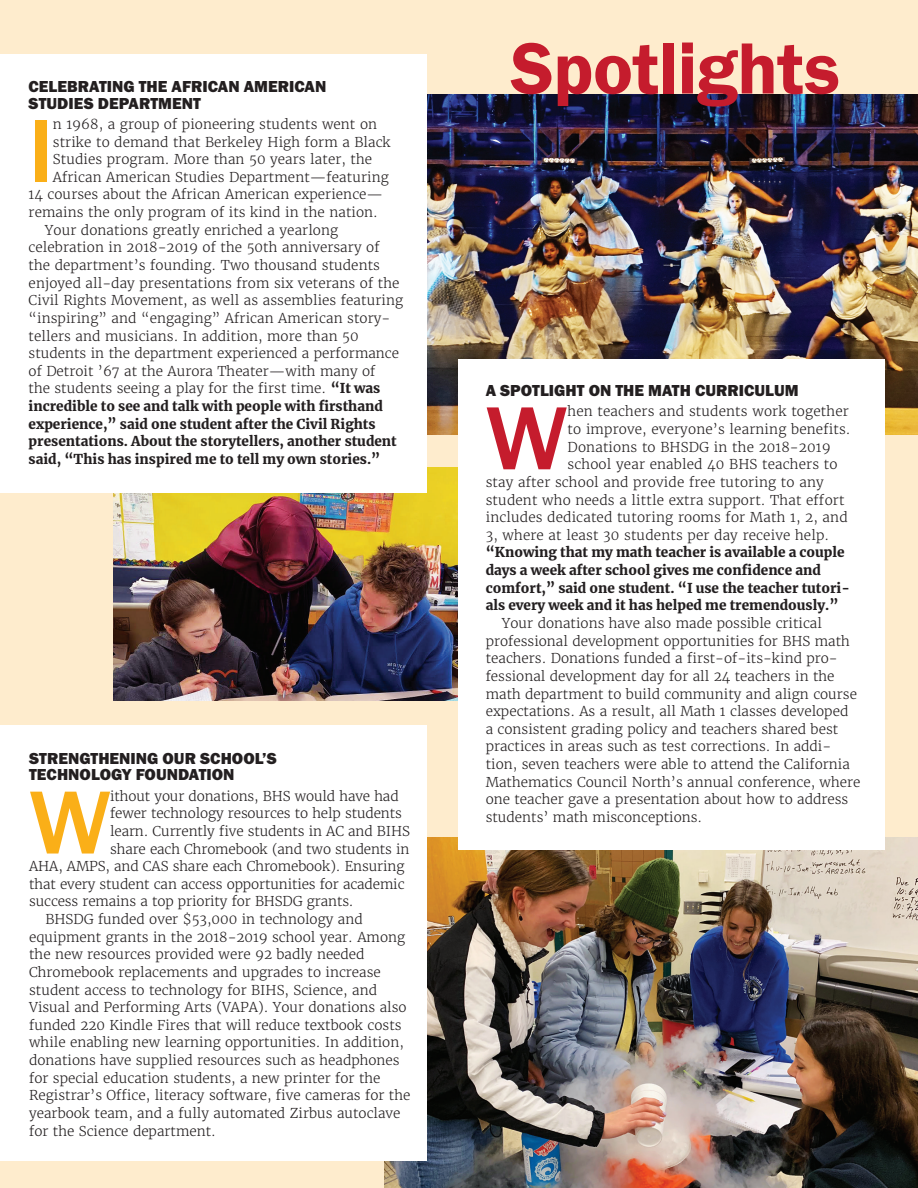
<style>
.page{position:relative;width:918px;height:1188px;background:#feeccd}
.page>*{position:absolute;margin:0;border:0;box-sizing:border-box;transform-origin:0 0}
.t1{font:500 92.7px "Franklin Gothic URW";color:#faaf18}
.t2{font:500 92.7px "Franklin Gothic URW";color:#c51c2d}
.t3{font:75px "Franklin Gothic URW Dem";letter-spacing:-.01em;color:#c51c2d}
.t4{font:16.5px/16.5px "Franklin Gothic URW Hea";color:#231f20}
.t5{font:300 13.5px/17.7px "Merriweather";color:#231f20}
.t6{font:900 13.5px/17.7px "Merriweather";color:#231f20}
.s1{font-weight:900}
</style>
<div class="page">
<img style="left:113px;top:467px;width:345px;height:234px">
<img style="left:384px;top:838px;width:534px;height:350px">
<img style="left:427px;top:94px;width:491px;height:340px">
<div style="left:458px;top:360px;width:427px;height:490px;background:#fff"></div>
<div style="left:0;top:726px;width:427px;height:435px;background:#fff"></div>
<div style="left:0;top:54px;width:427px;height:438px;background:#fff"></div>
<p class="t4" style="left:29px;top:78px;width:299px">CELEBRATING THE AFRICAN AMERICAN<br>STUDIES DEPARTMENT</p>
<h1 class="t1" style="left:29px;top:94px;width:26px">I</h1>
<p class="t5" style="left:53px;top:115px;width:326px">n 1968, a group of pioneering students went on</p>
<p class="t5" style="left:53px;top:133px;width:339px">strike to demand that Berkeley High form a Black</p>
<p class="t5" style="left:53px;top:151px;width:321px">Studies program. More than 50 years later, the</p>
<p class="t5" style="left:53px;top:168px;width:337px">African American Studies Department—featuring</p>
<p class="t5" style="left:29px;top:186px;width:356px">14 courses about the African American experience—</p>
<p class="t5" style="left:29px;top:203px;width:351px">remains the only program of its kind in the nation.</p>
<p class="t5" style="left:45px;top:221px;width:295px">Your donations greatly enriched a yearlong</p>
<p class="t5" style="left:29px;top:239px;width:353px">celebration in 2018-2019 of the 50th anniversary of</p>
<p class="t5" style="left:29px;top:256px;width:353px">the department’s founding. Two thousand students</p>
<p class="t5" style="left:29px;top:274px;width:372px">enjoyed all-day presentations from six veterans of the</p>
<p class="t5" style="left:29px;top:292px;width:376px">Civil Rights Movement, as well as assemblies featuring</p>
<p class="t5" style="left:29px;top:309px;width:363px">“inspiring” and “engaging” African American story-</p>
<p class="t5" style="left:29px;top:327px;width:332px">tellers and musicians. In addition, more than 50</p>
<p class="t5" style="left:29px;top:345px;width:372px">students in the department experienced a performance</p>
<p class="t5" style="left:29px;top:362px;width:348px">of Detroit ’67 at the Aurora Theater—with many of</p>
<p class="t5" style="left:29px;top:380px;width:353px">the students seeing a play for the first time. <span class="s1">“It was</span></p>
<p class="t6" style="left:29px;top:397px;width:356px">incredible to see and talk with people with firsthand</p>
<p class="t6" style="left:29px;top:415px;width:348px">experience,” said one student after the Civil Rights</p>
<p class="t6" style="left:29px;top:432px;width:370px">presentations. About the storytellers, another student</p>
<p class="t6" style="left:29px;top:450px;width:353px">said, “This has inspired me to tell my own stories.”</p>
<p class="t4" style="left:29px;top:749px;width:249px">STRENGTHENING OUR SCHOOL’S<br>TECHNOLOGY FOUNDATION</p>
<h1 class="t1" style="left:29px;top:765px;width:83px">W</h1>
<p class="t5" style="left:110px;top:787px;width:290px">ithout your donations, BHS would have had</p>
<p class="t5" style="left:110px;top:805px;width:293px">fewer technology resources to help students</p>
<p class="t5" style="left:110px;top:822px;width:301px">learn. Currently five students in AC and BIHS</p>
<p class="t5" style="left:110px;top:840px;width:301px">share each Chromebook (and two students in</p>
<p class="t5" style="left:29px;top:858px;width:377px">AHA, AMPS, and CAS share each Chromebook). Ensuring</p>
<p class="t5" style="left:29px;top:875px;width:377px">that every student can access opportunities for academic</p>
<p class="t5" style="left:29px;top:893px;width:326px">success remains a top priority for BHSDG grants.</p>
<p class="t5" style="left:45px;top:910px;width:319px">BHSDG funded over $53,000 in technology and</p>
<p class="t5" style="left:29px;top:928px;width:378px">equipment grants in the 2018-2019 school year. Among</p>
<p class="t5" style="left:29px;top:946px;width:337px">the new resources provided were 92 badly needed</p>
<p class="t5" style="left:29px;top:963px;width:353px">Chromebook replacements and upgrades to increase</p>
<p class="t5" style="left:29px;top:981px;width:349px">student access to technology for BIHS, Science, and</p>
<p class="t5" style="left:29px;top:999px;width:379px">Visual and Performing Arts (VAPA). Your donations also</p>
<p class="t5" style="left:29px;top:1016px;width:374px">funded 220 Kindle Fires that will reduce textbook costs</p>
<p class="t5" style="left:29px;top:1034px;width:376px">while enabling new learning opportunities. In addition,</p>
<p class="t5" style="left:29px;top:1051px;width:372px">donations have supplied resources such as headphones</p>
<p class="t5" style="left:29px;top:1069px;width:353px">for special education students, a new printer for the</p>
<p class="t5" style="left:29px;top:1087px;width:383px">Registrar’s Office, literacy software, five cameras for the</p>
<p class="t5" style="left:29px;top:1104px;width:373px">yearbook team, and a fully automated Zirbus autoclave</p>
<p class="t5" style="left:29px;top:1122px;width:188px">for the Science department.</p>
<h2 class="t3" style="left:511px;top:22px;width:331px">Spotlights</h2>
<p class="t4" style="left:486px;top:382px;width:314px">A SPOTLIGHT ON THE MATH CURRICULUM</p>
<h1 class="t2" style="left:486px;top:381px;width:83px">W</h1>
<p class="t5" style="left:568px;top:403px;width:283px">hen teachers and students work together</p>
<p class="t5" style="left:568px;top:420px;width:285px">to improve, everyone’s learning benefits.</p>
<p class="t5" style="left:568px;top:438px;width:265px">Donations to BHSDG in the 2018-2019</p>
<p class="t5" style="left:568px;top:456px;width:271px">school year enabled 40 BHS teachers to</p>
<p class="t5" style="left:486px;top:473px;width:340px">stay after school and provide free tutoring to any</p>
<p class="t5" style="left:486px;top:491px;width:360px">student who needs a little extra support. That effort</p>
<p class="t5" style="left:486px;top:509px;width:363px">includes dedicated tutoring rooms for Math 1, 2, and</p>
<p class="t5" style="left:486px;top:526px;width:345px">3, where at least 30 students per day receive help.</p>
<p class="t6" style="left:486px;top:543px;width:366px">“Knowing that my math teacher is available a couple days a week after school gives me confidence and comfort,” said one student. “I use the teacher tutori&shy;als every week and it has helped me tremendously.”</p>
<p class="t5" style="left:486px;top:614px;width:376px;text-indent:16px">Your donations have also made possible critical professional development opportunities for BHS math teachers. Donations funded a first-of-its-kind pro&shy;fessional development day for all 24 teachers in the math department to build community and align course expectations. As a result, all Math 1 classes developed<br>a consistent grading policy and teachers shared best practices in areas such as test corrections. In addi&shy;tion, seven teachers were able to attend the California Mathematics Council North’s annual conference, where one teacher gave a presentation about how to address students’ math misconceptions.</p>
</div>
